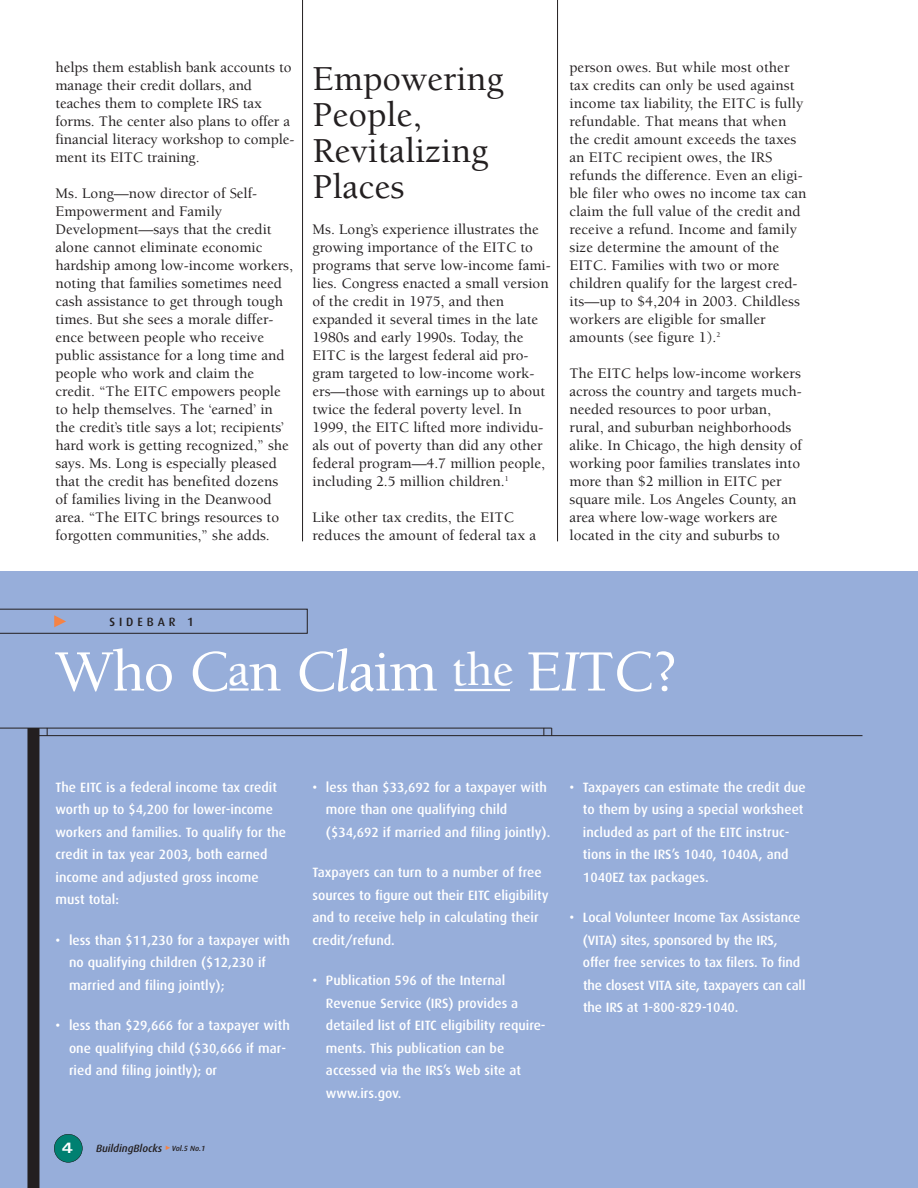
<style>
.page{position:relative;width:918px;height:1188px;background:#fff}
.page>*{position:absolute;margin:0;border:0;box-sizing:border-box;transform-origin:0 0}
.t1{font:500 60px "Berkeley";letter-spacing:-.025em;color:#fff}
.t2{font:500 36px/36px "Berkeley";color:#231f20}
.t3{font:500 15px/18px "Berkeley";color:#231f20}
.t4{font:700 expanded 14.85px "Zurich BT";color:#fff}
.t5{font:500 13.5px/22.5px "Dax";color:#fff}
.t6{font:500 12px "Dax";letter-spacing:.33em;color:#231f20}
.t7{font:italic 500 10.5px "Dax";color:#231f20}
.t8{font:italic 500 7.5px "Dax";color:#231f20}
.s1{font-size:48px}
.s2{font-weight:400;font-style:italic}
</style>
<div class="page">
<div style="left:0;top:571px;width:918px;height:617px;background:#97aeda"></div>
<div style="left:54px;top:1134px;width:28px;height:28px;background:#008071;border-radius:50%"></div>
<div style="left:54px;top:1134px;width:29px;height:29px;border:1px solid #231f20;border-radius:50%"></div>
<hr style="left:557px;top:0;width:1px;height:541px;background:#231f20">
<hr style="left:302px;top:0;width:1px;height:541px;background:#231f20">
<svg style="left:0;top:609px;width:307px;height:25px"></svg>
<hr style="left:230px;top:688px;width:19px;height:3px;background:#fff">
<hr style="left:0;top:728px;width:552px;height:1px;background:#231f20">
<div style="left:27px;top:728px;width:12px;height:460px;background:#231f20"></div>
<hr style="left:38px;top:735px;width:824px;height:1px;background:#231f20">
<hr style="left:454px;top:689px;width:56px;height:2px;background:#fff">
<p class="t3" style="left:56px;top:60px;width:240px">helps them establish bank accounts to manage their credit dollars, and teaches them to complete IRS tax forms. The center also plans to offer a financial literacy workshop to comple&shy;ment its EITC training.</p>
<p class="t3" style="left:56px;top:186px;width:239px">Ms. Long—now director of Self-Empowerment and Family Development—says that the credit alone cannot eliminate economic hardship among low-income workers, noting that families sometimes need cash assistance to get through tough times. But she sees a morale differ&shy;ence between people who receive public assistance for a long time and people who work and claim the credit. “The EITC empowers people to help themselves. The ‘earned’ in the credit’s title says a lot; recipients’ hard work is getting recognized,” she says. Ms. Long is especially pleased that the credit has benefited dozens of families living in the Deanwood area. “The EITC brings resources to forgotten communities,” she adds.</p>
<h2 class="t2" style="left:312px;top:64px;width:193px">Empowering<br>People,<br>Revitalizing<br>Places</h2>
<p class="t3" style="left:312px;top:222px;width:240px">Ms. Long’s experience illustrates the growing importance of the EITC to programs that serve low-income fami&shy;lies. Congress enacted a small version of the credit in 1975, and then expanded it several times in the late 1980s and early 1990s. Today, the EITC is the largest federal aid pro&shy;gram targeted to low-income work&shy;ers—those with earnings up to about twice the federal poverty level. In 1999, the EITC lifted more individu&shy;als out of poverty than did any other federal program—4.7 million people, including 2.5 million children.<sup>1</sup></p>
<p class="t3" style="left:312px;top:510px;width:225px">Like other tax credits, the EITC reduces the amount of federal tax a</p>
<p class="t3" style="left:570px;top:60px;width:239px">person owes. But while most other tax credits can only be used against income tax liability, the EITC is fully refundable. That means that when the credit amount exceeds the taxes an EITC recipient owes, the IRS refunds the difference. Even an eligi&shy;ble filer who owes no income tax can claim the full value of the credit and receive a refund. Income and family size determine the amount of the EITC. Families with two or more children qualify for the largest cred&shy;its—up to $4,204 in 2003. Childless workers are eligible for smaller amounts (see figure 1).<sup>2</sup></p>
<p class="t3" style="left:570px;top:366px;width:234px">The EITC helps low-income workers across the country and targets much&shy;needed resources to poor urban, rural, and suburban neighborhoods alike. In Chicago, the high density of working poor families translates into more than $2 million in EITC per square mile. Los Angeles County, an area where low-wage workers are located in the city and suburbs to</p>
<p class="t6" style="left:109px;top:616px;width:86px">SIDEBAR 1</p>
<h1 class="t1" style="left:55px;top:648px;width:625px">Who C<span class="s1">a</span>n C<span class="s2">l</span>aim <span class="s1">the</span> E<span class="s2">I</span>TC?</h1>
<p class="t5" style="left:56px;top:776px;width:232px">The EITC is a federal income tax credit worth up to $4,200 for lower-income workers and families. To qualify for the credit in tax year 2003, both earned income and adjusted gross income must total:</p>
<p class="t5" style="left:69px;top:929px;width:222px;text-indent:-14px">• less than $11,230 for a taxpayer with no qualifying children ($12,230 if married and filing jointly);</p>
<p class="t5" style="left:69px;top:1015px;width:222px;text-indent:-14px">• less than $29,666 for a taxpayer with one qualifying child ($30,666 if mar&shy;ried and filing jointly); or</p>
<p class="t4" style="left:62px;top:1143px;width:12px">4</p>
<p class="t7" style="left:96px;top:1145px;width:68px">BuildingBlocks</p>
<p class="t8" style="left:172px;top:1145px;width:35px">Vol.5 No.1</p>
<p class="t5" style="left:326px;top:776px;width:226px;text-indent:-14px">• less than $33,692 for a taxpayer with more than one qualifying child ($34,692 if married and filing jointly).</p>
<p class="t5" style="left:312px;top:862px;width:238px">Taxpayers can turn to a number of free sources to figure out their EITC eligibility and to receive help in calculating their credit/refund.</p>
<p class="t5" style="left:326px;top:970px;width:221px;text-indent:-14px">• Publication 596 of the Internal<br>Revenue Service (IRS) provides a detailed list of EITC eligibility require&shy;ments. This publication can be accessed via the IRS’s Web site at www.irs.gov.</p>
<p class="t5" style="left:583px;top:776px;width:224px;text-indent:-14px">• Taxpayers can estimate the credit due to them by using a special worksheet included as part of the EITC instruc&shy;tions in the IRS’s 1040, 1040A, and 1040EZ tax packages.</p>
<p class="t5" style="left:583px;top:907px;width:224px;text-indent:-14px">• Local Volunteer Income Tax Assistance (VITA) sites, sponsored by the IRS, offer free services to tax filers. To find the closest VITA site, taxpayers can call the IRS at 1-800-829-1040.</p>
</div>
